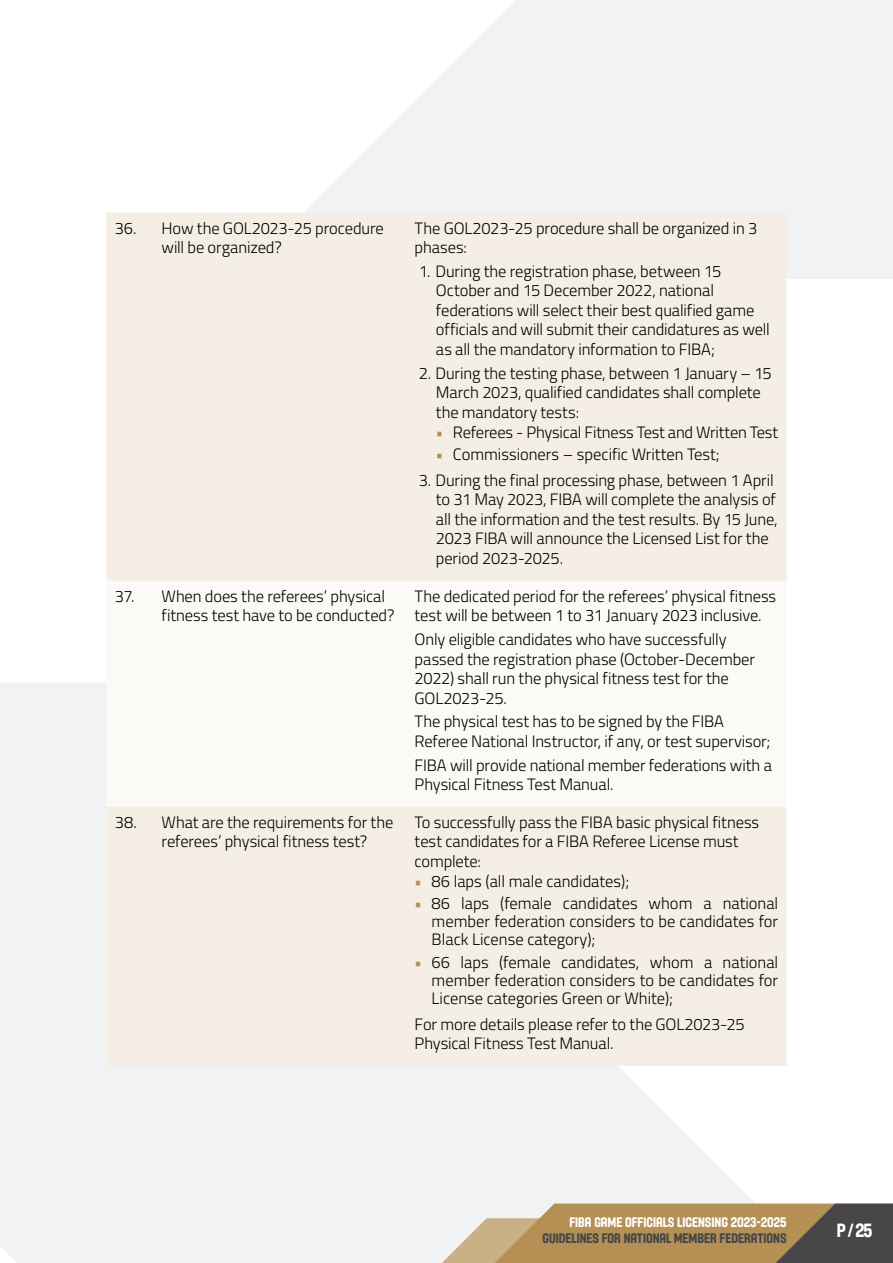
<style>
.page{position:relative;width:893px;height:1263px;background:#fff}
.page>*{position:absolute;margin:0;border:0;box-sizing:border-box;transform-origin:0 0}
.t1{font:18.75px "FIBA";color:#fff}
.t2{font:300 16.5px/19.5px "Titillium";letter-spacing:-.01em;color:#000}
.t3{font:13.5px "FIBA";color:#474547}
.t4{font:13.5px "FIBA";color:#fff}
.s1{font-weight:700;color:#b38f54}
</style>
<div class="page">
<svg style="left:237px;top:0;width:656px;height:279px;fill:#f1f2f4"></svg>
<div style="left:0;top:683px;width:754px;height:580px;background:#f1f2f4"></div>
<svg style="left:0;top:1224px;width:39px;height:39px"></svg>
<svg style="left:421px;top:1203px;width:472px;height:60px;background:#aa926d"></svg>
<div style="left:106px;top:213px;width:681px;height:853px;background:#f5eee4"></div>
<div style="left:106px;top:581px;width:681px;height:226px;background:#fcfaf6"></div>
<p class="t2" style="left:162px;top:217px;width:224px;text-indent:-47px">36. How the GOL2023-25 procedure will be organized?</p>
<p class="t2" style="left:415px;top:217px;width:344px">The GOL2023-25 procedure shall be organized in 3 phases:</p>
<p class="t2" style="left:436px;top:260px;width:335px;text-indent:-17px">1. During the registration phase, between 15<br>October and 15 December 2022, national federations will select their best qualified game officials and will submit their candidatures as well as all the mandatory information to FIBA;</p>
<p class="t2" style="left:436px;top:362px;width:337px;text-indent:-17px">2. During the testing phase, between 1 January – 15<br>March 2023, qualified candidates shall complete the mandatory tests:</p>
<p class="t2" style="left:436px;top:421px;width:344px"><span class="s1">•</span> Referees - Physical Fitness Test and Written Test</p>
<p class="t2" style="left:436px;top:444px;width:285px"><span class="s1">•</span> Commissioners – specific Written Test;</p>
<p class="t2" style="left:436px;top:469px;width:343px;text-indent:-17px">3. During the final processing phase, between 1 April to 31 May 2023, FIBA will complete the analysis of all the information and the test results. By 15 June, 2023 FIBA will announce the Licensed List for the period 2023-2025.</p>
<p class="t2" style="left:162px;top:585px;width:234px;text-indent:-47px">37. When does the referees’ physical fitness test have to be conducted?</p>
<p class="t2" style="left:415px;top:585px;width:363px">The dedicated period for the referees’ physical fitness test will be between 1 to 31 January 2023 inclusive.</p>
<p class="t2" style="left:415px;top:629px;width:342px">Only eligible candidates who have successfully passed the registration phase (October-December 2022) shall run the physical fitness test for the GOL2023-25.</p>
<p class="t2" style="left:415px;top:711px;width:357px">The physical test has to be signed by the FIBA<br>Referee National Instructor, if any, or test supervisor;</p>
<p class="t2" style="left:415px;top:754px;width:359px">FIBA will provide national member federations with a<br>Physical Fitness Test Manual.</p>
<p class="t2" style="left:162px;top:812px;width:233px;text-indent:-47px">38. What are the requirements for the referees’ physical fitness test?</p>
<p class="t2" style="left:415px;top:812px;width:346px">To successfully pass the FIBA basic physical fitness test candidates for a FIBA Referee License must complete:</p>
<p class="t2" style="left:415px;top:871px;width:216px"><span class="s1">•</span> 86 laps (all male candidates);</p>
<p class="t2" style="left:432px;top:894px;width:348px;line-height:18px;text-align:justify;text-indent:-17px"><span class="s1">•</span> 86 laps (female candidates whom a national member federation considers to be candidates for Black License category);</p>
<p class="t2" style="left:432px;top:952px;width:348px;line-height:18px;text-align:justify;text-indent:-17px"><span class="s1">•</span> 66 laps (female candidates, whom a national member federation considers to be candidates for License categories Green or White);</p>
<p class="t2" style="left:415px;top:1013px;width:332px">For more details please refer to the GOL2023-25<br>Physical Fitness Test Manual.</p>
<p class="t4" style="left:569px;top:1214px;width:219px">FIBA GAME OFFICIALS LICENSING 2023-2025</p>
<p class="t3" style="left:542px;top:1230px;width:246px">GUIDELINES FOR NATIONAL MEMBER FEDERATIONS</p>
<p class="t1" style="left:837px;top:1219px;width:37px">P / 25</p>
</div>
